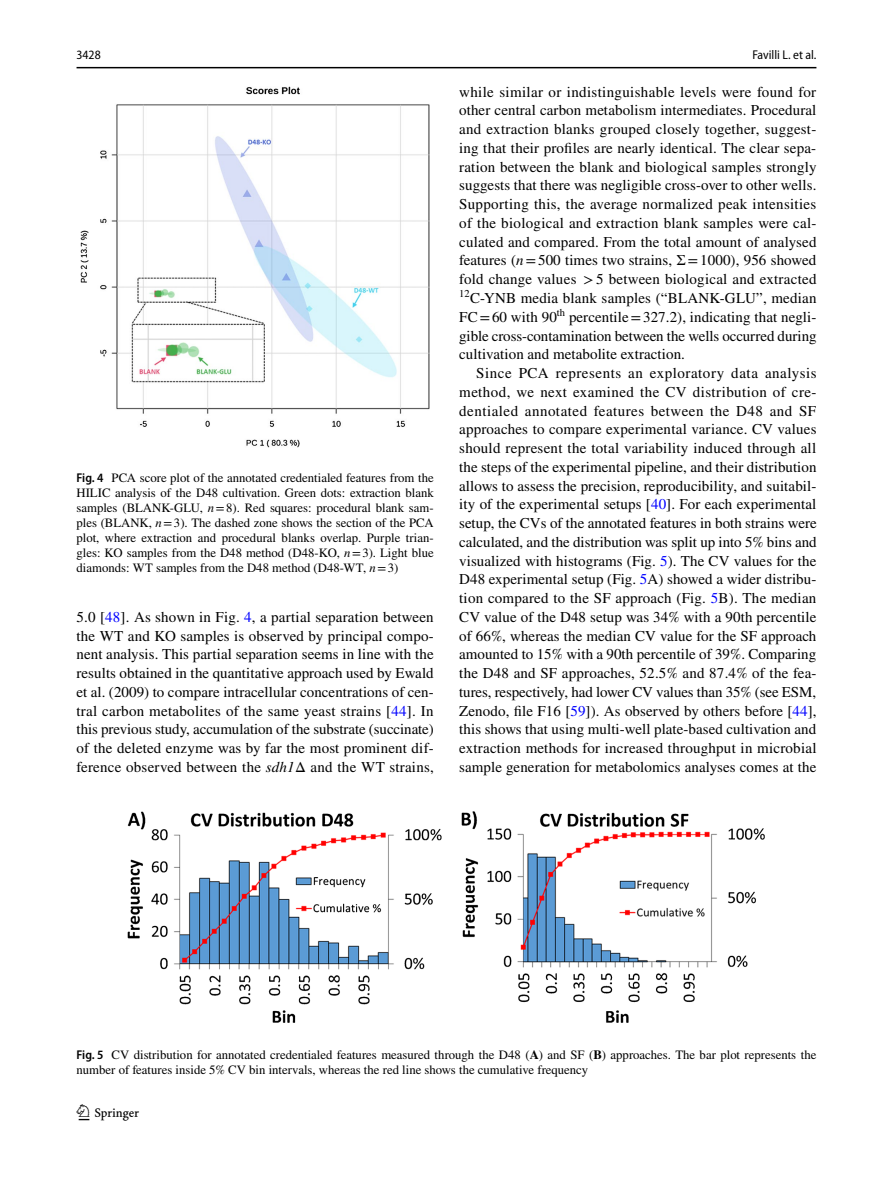
<style>
.page{position:relative;width:893px;height:1187px;background:#fff}
.page>*{position:absolute;margin:0;border:0;box-sizing:border-box;transform-origin:0 0}
.t1{font:22.5px "Springnew Regular 2";color:#000}
.t2{font:15px/18.8px "STIX";letter-spacing:.005em;color:#000;text-align:justify}
.t3{font:12.75px/15px "STIX";color:#000;text-align:justify}
.t4{font:semi-condensed 12.75px "Myriad Pro";color:#000}
.s1{font-family:"Myriad Pro";font-weight:600;font-stretch:semi-condensed}
.s2{font-style:italic}
.s3{color:#00f}
.s4{font-weight:700}
</style>
<div class="page">
<hr style="left:77px;top:67px;width:739px;height:1px;background:#000">
<img style="left:81px;top:87px;width:348px;height:360px">
<img style="left:128px;top:811px;width:637px;height:212px">
<p class="t4" style="left:77px;top:48px;width:26px">3428</p>
<p class="t3" style="left:77px;top:471px;width:359px"><span class="s1">Fig. 4</span> PCA score plot of the annotated credentialed features from the HILIC analysis of the D48 cultivation. Green dots: extraction blank samples (BLANK-GLU, <span class="s2">n</span>=8). Red squares: procedural blank sam&shy;ples (BLANK, <span class="s2">n</span>=3). The dashed zone shows the section of the PCA plot, where extraction and procedural blanks overlap. Purple trian&shy;gles: KO samples from the D48 method (D48-KO, <span class="s2">n</span>=3). Light blue diamonds: WT samples from the D48 method (D48-WT, <span class="s2">n</span>=3)</p>
<p class="t2" style="left:77px;top:608px;width:359px">5.0 [<span class="s3">48</span>]. As shown in Fig. <span class="s3">4</span>, a partial separation between the WT and KO samples is observed by principal compo&shy;nent analysis. This partial separation seems in line with the results obtained in the quantitative approach used by Ewald et al. (2009) to compare intracellular concentrations of cen&shy;tral carbon metabolites of the same yeast strains [<span class="s3">44</span>]. In this previous study, accumulation of the substrate (succinate) of the deleted enzyme was by far the most prominent dif&shy;ference observed between the <span class="s2">sdh1</span>Δ and the WT strains,</p>
<p class="t4" style="left:752px;top:48px;width:65px">Favilli L. et al.</p>
<p class="t2" style="left:459px;top:83px;width:359px">while similar or indistinguishable levels were found for other central carbon metabolism intermediates. Procedural and extraction blanks grouped closely together, suggest&shy;ing that their profiles are nearly identical. The clear sepa&shy;ration between the blank and biological samples strongly suggests that there was negligible cross-over to other wells.<br>Supporting this, the average normalized peak intensities of the biological and extraction blank samples were cal&shy;culated and compared. From the total amount of analysed features (<span class="s2">n</span>=500 times two strains, Σ=1000), 956 showed fold change values &gt;5 between biological and extracted <sup>12</sup>C-YNB media blank samples (“BLANK-GLU”, median FC=60 with 90<sup>th</sup> percentile=327.2), indicating that negli&shy;gible cross-contamination between the wells occurred during cultivation and metabolite extraction.</p>
<p class="t2" style="left:459px;top:364px;width:359px;text-indent:17px">Since PCA represents an exploratory data analysis method, we next examined the CV distribution of cre&shy;dentialed annotated features between the D48 and SF approaches to compare experimental variance. CV values should represent the total variability induced through all the steps of the experimental pipeline, and their distribution allows to assess the precision, reproducibility, and suitabil&shy;ity of the experimental setups [<span class="s3">40</span>]. For each experimental setup, the CVs of the annotated features in both strains were calculated, and the distribution was split up into 5% bins and visualized with histograms (Fig. <span class="s3">5</span>). The CV values for the D48 experimental setup (Fig. <span class="s3">5</span>A) showed a wider distribu&shy;tion compared to the SF approach (Fig. <span class="s3">5</span>B). The median CV value of the D48 setup was 34% with a 90th percentile of 66%, whereas the median CV value for the SF approach amounted to 15% with a 90th percentile of 39%. Comparing the D48 and SF approaches, 52.5% and 87.4% of the fea&shy;tures, respectively, had lower CV values than 35% (see ESM, Zenodo, file F16 [<span class="s3">59</span>]). As observed by others before [<span class="s3">44</span>], this shows that using multi-well plate-based cultivation and extraction methods for increased throughput in microbial sample generation for metabolomics analyses comes at the</p>
<p class="t3" style="left:77px;top:1047px;width:741px"><span class="s1">Fig. 5</span> CV distribution for annotated credentialed features measured through the D48 (<span class="s4">A</span>) and SF (<span class="s4">B</span>) approaches. The bar plot represents the number of features inside 5% CV bin intervals, whereas the red line shows the cumulative frequency</p>
<h1 class="t1" style="left:79px;top:1104px;width:62px">1 3</h1>
</div>
